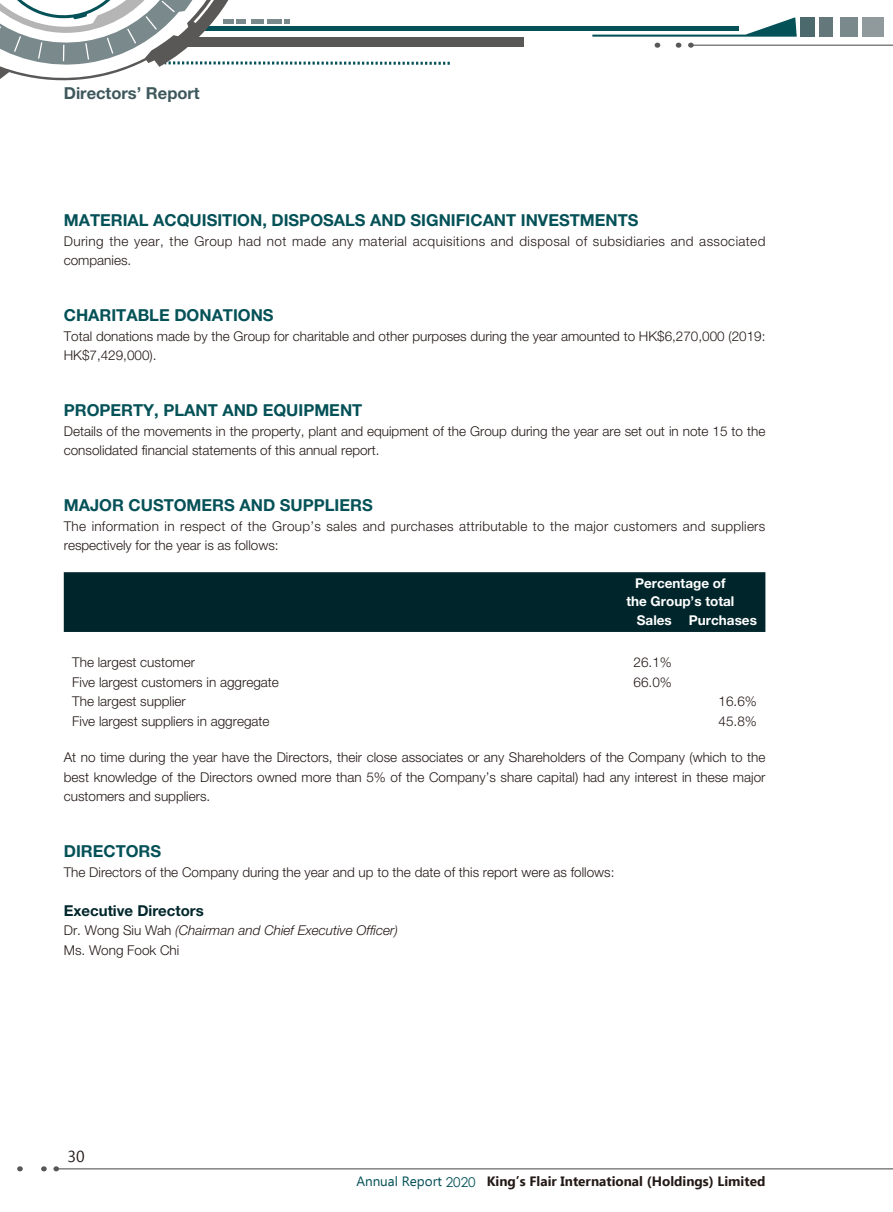
<style>
.page{position:relative;width:893px;height:1212px;background:#fff}
.page>*{position:absolute;margin:0;border:0;box-sizing:border-box;transform-origin:0 0}
.t1{font:700 16.5px "Helvetica Neue LT Std";color:#045157}
.t2{font:700 16.5px "Helvetica Neue LT Std";color:#3d575b}
.t3{font:15.9px "Ebrima";color:#231916}
.t4{font:700 15px "Helvetica Neue LT Std";color:#00262b}
.t5{font:300 13.5px/19.5px "Helvetica Neue LT Std";color:#231916}
.t6{font:300 13.5px/19.5px "Helvetica Neue LT Std";letter-spacing:.02em;color:#231916}
.t7{font:300 13.5px/19.5px "Helvetica Neue LT Std";letter-spacing:.03em;color:#231916}
.t8{font:italic 300 13.5px/19.5px "Helvetica Neue LT Std";color:#231916}
.t9{font:700 13.5px "Ebrima";color:#231916}
.t10{font:700 13.5px/18px "Helvetica Neue LT Std";color:#fff;text-align:center}
.s1{font-style:normal}
.s2{font-weight:400;color:#045157}
.s3{font-family:"Century Gothic";font-weight:400;color:#045157}
</style>
<div class="page">
<svg style="left:676px;top:43px;width:5px;height:5px"></svg>
<svg style="left:655px;top:43px;width:5px;height:5px"></svg>
<svg style="left:688px;top:43px;width:205px;height:5px"></svg>
<svg style="left:41px;top:1166px;width:6px;height:5px"></svg>
<svg style="left:17px;top:1166px;width:6px;height:5px"></svg>
<svg style="left:53px;top:1166px;width:840px;height:5px"></svg>
<hr style="left:205px;top:27px;width:533px;height:4px;background:#045157">
<div style="left:188px;top:37px;width:336px;height:9px;background:#595857"></div>
<svg style="left:0;top:0;width:450px;height:81px"></svg>
<div style="left:840px;top:17px;width:17px;height:20px;background:#7a898c"></div>
<div style="left:819px;top:17px;width:13px;height:20px;background:#64787c"></div>
<div style="left:862px;top:17px;width:21px;height:20px;background:#909a9c"></div>
<div style="left:800px;top:17px;width:14px;height:20px;background:#4c696e"></div>
<svg style="left:592px;top:17px;width:205px;height:20px"></svg>
<div style="left:64px;top:572px;width:701px;height:60px;background:#00262b"></div>
<p class="t2" style="left:64px;top:87px;width:137px">Directors’ Report</p>
<p class="t1" style="left:64px;top:215px;width:576px">MATERIAL ACQUISITION, DISPOSALS AND SIGNIFICANT INVESTMENTS</p>
<p class="t7" style="left:64px;top:233px;width:703px">During the year, the Group had not made any material acquisitions and disposal of subsidiaries and associated companies.</p>
<p class="t1" style="left:64px;top:310px;width:211px">CHARITABLE DONATIONS</p>
<p class="t5" style="left:64px;top:328px;width:703px">Total donations made by the Group for charitable and other purposes during the year amounted to HK$6,270,000 (2019:<br>HK$7,429,000).</p>
<p class="t1" style="left:64px;top:405px;width:300px">PROPERTY, PLANT AND EQUIPMENT</p>
<p class="t5" style="left:64px;top:423px;width:703px">Details of the movements in the property, plant and equipment of the Group during the year are set out in note 15 to the consolidated financial statements of this annual report.</p>
<p class="t1" style="left:64px;top:500px;width:310px">MAJOR CUSTOMERS AND SUPPLIERS</p>
<p class="t6" style="left:64px;top:518px;width:703px">The information in respect of the Group’s sales and purchases attributable to the major customers and suppliers respectively for the year is as follows:</p>
<p class="t10" style="left:626px;top:576px;width:110px">Percentage of the Group’s total</p>
<p class="t10" style="left:637px;top:613px;width:36px">Sales</p>
<p class="t10" style="left:689px;top:613px;width:70px">Purchases</p>
<p class="t5" style="left:72px;top:654px;width:124px">The largest customer</p>
<p class="t5" style="left:634px;top:654px;width:40px">26.1%</p>
<p class="t5" style="left:72px;top:674px;width:208px">Five largest customers in aggregate</p>
<p class="t5" style="left:634px;top:674px;width:40px">66.0%</p>
<p class="t5" style="left:72px;top:693px;width:115px">The largest supplier</p>
<p class="t5" style="left:719px;top:693px;width:40px">16.6%</p>
<p class="t5" style="left:72px;top:713px;width:199px">Five largest suppliers in aggregate</p>
<p class="t5" style="left:719px;top:713px;width:40px">45.8%</p>
<p class="t5" style="left:64px;top:749px;width:703px;text-align:justify">At no time during the year have the Directors, their close associates or any Shareholders of the Company (which to the best knowledge of the Directors owned more than 5% of the Company’s share capital) had any interest in these major customers and suppliers.</p>
<p class="t1" style="left:64px;top:846px;width:99px">DIRECTORS</p>
<p class="t5" style="left:64px;top:864px;width:552px">The Directors of the Company during the year and up to the date of this report were as follows:</p>
<p class="t4" style="left:64px;top:905px;width:141px">Executive Directors</p>
<p class="t8" style="left:64px;top:922px;width:336px"><span class="s1">Dr. Wong Siu Wah</span> (Chairman and Chief Executive Officer)<br><span class="s1">Ms. Wong Fook Chi</span></p>
<p class="t3" style="left:68px;top:1144px;width:19px">30</p>
<p class="t9" style="left:356px;top:1173px;width:411px"><span class="s2">Annual Report</span> <span class="s3">2020</span> King’s Flair International (Holdings) Limited</p>
</div>
